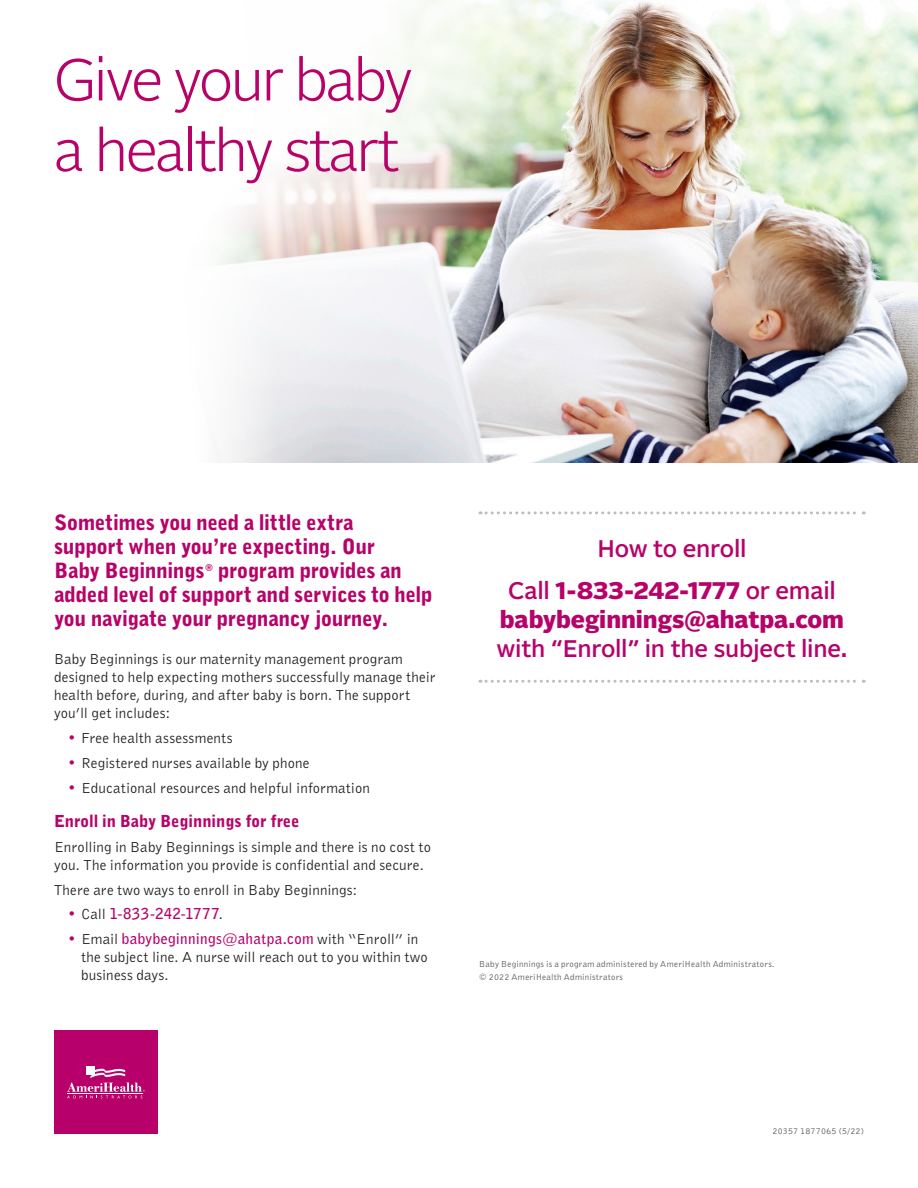
<style>
.page{position:relative;width:918px;height:1188px;background:#fff}
.page>*{position:absolute;margin:0;border:0;box-sizing:border-box;transform-origin:0 0}
.Page_Header_-_H1{font:300 58.8px/70.5px "Alrightv 2 Normal LP";letter-spacing:-.04em;color:#b70369}
.CTA-_BODY{font:500 24px/28.8px "Alrightv 2 Normal LP";letter-spacing:-.01em;color:#b70369;text-align:center}
.SUB_H1{font:900 21px/24px "Bell Gothic";letter-spacing:-.015em;color:#b70369}
.H1_-_Body{font:900 16.5px "Bell Gothic";color:#b70369}
.BODY{font:15px/18px "Bell Gothic";letter-spacing:.01em;color:#231f20}
.t1{font:700 15px "Bell Gothic";letter-spacing:.03em;color:#b70369}
.DISCLAIMER{font:9px "Bell Gothic";letter-spacing:.025em;color:#57585a}
.s1{color:#b70369}
.s2{font-weight:400}
.s3{font-weight:400;color:#231f20}
.s4{font-weight:700;color:#b70369}
.s5{font-weight:900}
</style>
<div class="page">
<img style="left:214px;top:0;width:704px;height:462px">
<svg style="left:480px;top:511px;width:384px;height:3px"></svg>
<svg style="left:480px;top:680px;width:384px;height:3px"></svg>
<div style="left:0;top:0;width:574px;height:347px;background:#fff;opacity:.75"></div>
<div style="left:54px;top:1030px;width:104px;height:104px;background:#b7006a"></div>
<div style="left:86px;top:1066px;width:9px;height:8px;background:#fff"></div>
<svg style="left:67px;top:1069px;width:78px;height:29px"></svg>
<hr style="left:67px;top:1093px;width:75px;height:1px;background:#fff">
<p class="Page_Header_-_H1" style="left:54px;top:42px;width:360px">Give your baby a healthy start</p>
<p class="SUB_H1" style="left:54px;top:511px;width:380px">Sometimes you need a little extra<br>support when you’re expecting. Our<br>Baby Beginnings<sup>®</sup> program provides an added level of support and services to help you navigate your pregnancy journey.</p>
<p class="BODY" style="left:54px;top:650px;width:383px">Baby Beginnings is our maternity management program designed to help expecting mothers successfully manage their health before, during, and after baby is born. The support you’ll get includes:</p>
<p class="BODY" style="left:68px;top:729px;width:167px"><span class="s1">•</span> Free health assessments</p>
<p class="BODY" style="left:68px;top:754px;width:244px"><span class="s1">•</span> Registered nurses available by phone</p>
<p class="BODY" style="left:68px;top:778px;width:304px"><span class="s1">•</span> Educational resources and helpful information</p>
<p class="H1_-_Body" style="left:54px;top:811px;width:247px">Enroll in Baby Beginnings for free</p>
<p class="BODY" style="left:54px;top:838px;width:379px">Enrolling in Baby Beginnings is simple and there is no cost to you. The information you provide is confidential and secure.</p>
<p class="BODY" style="left:54px;top:880px;width:305px">There are two ways to enroll in Baby Beginnings:</p>
<p class="t1" style="left:68px;top:904px;width:157px"><span class="s2">•</span> <span class="s3">Call</span> 1-833-242-1777<span class="s3">.</span></p>
<p class="BODY" style="left:81px;top:930px;width:348px;text-indent:-14px"><span class="s1">•</span> Email <span class="s4">babybeginnings@ahatpa.com</span> with “Enroll” in the subject line. A nurse will reach out to you within two business days.</p>
<p class="CTA-_BODY" style="left:597px;top:532px;width:151px">How to enroll</p>
<p class="CTA-_BODY" style="left:497px;top:575px;width:352px">Call <span class="s5">1-833-242-1777</span> or email <span class="s5">babybeginnings@ahatpa.com </span>with “Enroll” in the subject line.</p>
<p class="DISCLAIMER" style="left:479px;top:958px;width:297px">Baby Beginnings is a program administered by AmeriHealth Administrators.</p>
<p class="DISCLAIMER" style="left:479px;top:971px;width:145px">© 2022 AmeriHealth Administrators</p>
<p class="DISCLAIMER" style="left:773px;top:1125px;width:93px">20357 1877065 (5/22)</p>
</div>
